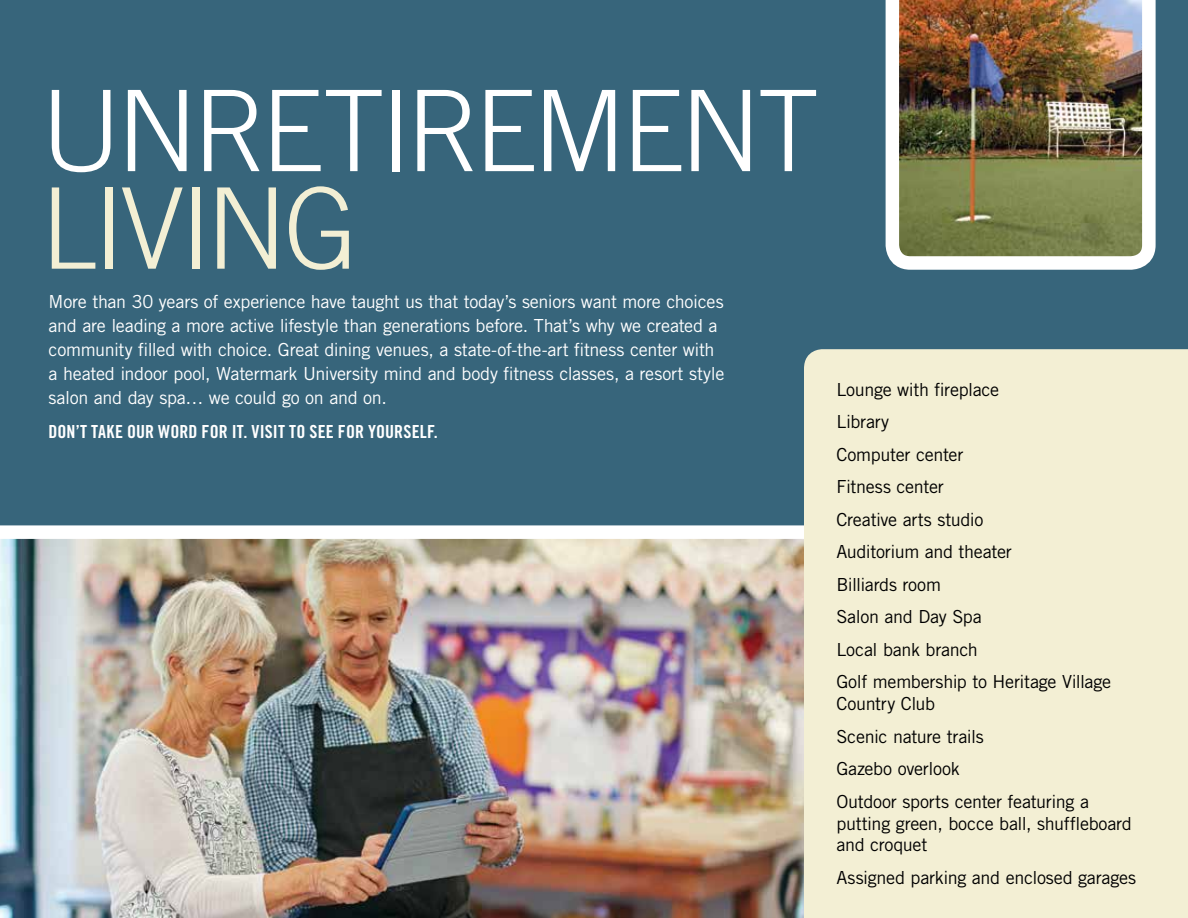
<style>
.page{position:relative;width:1188px;height:918px;background:#fff}
.page>*{position:absolute;margin:0;border:0;box-sizing:border-box;transform-origin:0 0}
.t1{font:300 112.5px "Trade Gothic";letter-spacing:-.045em;color:#fff}
.t2{font:300 112.5px "Trade Gothic";letter-spacing:-.03em;color:#f3efd4}
.t3{font:18px/24px "Trade Gothic";letter-spacing:-.015em;color:#fff}
.t4{font:18px/32.5px "Trade Gothic";letter-spacing:-.015em;color:#000}
.t5{font:18px "Trade Gothic Bold Cond Twenty";letter-spacing:.01em;color:#fff}
</style>
<div class="page">
<img style="left:0;top:539px;width:804px;height:379px">
<div style="left:0;top:0;width:1188px;height:539px;background:#37657b"></div>
<img style="left:886px;top:0;width:270px;height:270px">
<div style="left:804px;top:349px;width:384px;height:569px;background:#f3efd4"></div>
<h1 class="t1" style="left:40px;top:64px;width:781px">UNRETIREMENT</h1>
<h1 class="t2" style="left:40px;top:162px;width:320px">LIVING</h1>
<p class="t3" style="left:49px;top:289px;width:677px">More than 30 years of experience have taught us that today’s seniors want more choices and are leading a more active lifestyle than generations before. That’s why we created a community filled with choice. Great dining venues, a state-of-the-art fitness center with a heated indoor pool, Watermark University mind and body fitness classes, a resort style salon and day spa… we could go on and on.</p>
<p class="t5" style="left:49px;top:421px;width:391px">DON’T TAKE OUR WORD FOR IT. VISIT TO SEE FOR YOURSELF.</p>
<p class="t4" style="left:836px;top:373px;width:276px">Lounge with fireplace<br>Library<br>Computer center<br>Fitness center<br>Creative arts studio<br>Auditorium and theater<br>Billiards room<br>Salon and Day Spa<br>Local bank branch<br>Golf membership to Heritage Village</p>
<p class="t4" style="left:836px;top:687px;width:254px">Country Club<br>Scenic nature trails<br>Gazebo overlook<br>Outdoor sports center featuring a</p>
<p class="t4" style="left:836px;top:812px;width:297px;line-height:21.8px">putting green, bocce ball, shuffleboard and croquet</p>
<p class="t4" style="left:836px;top:861px;width:301px">Assigned parking and enclosed garages</p>
</div>
